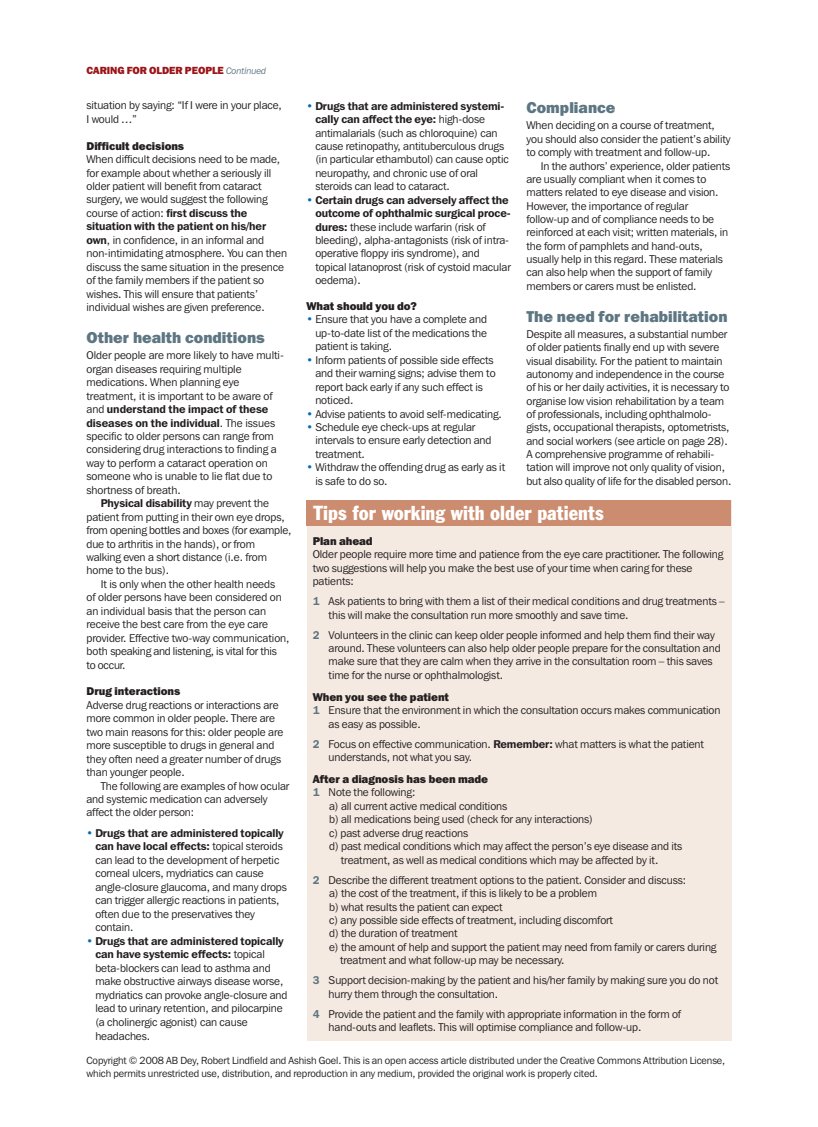
<style>
.page{position:relative;width:818px;height:1127px;background:#fff}
.page>*{position:absolute;margin:0;border:0;box-sizing:border-box;transform-origin:0 0}
.t1{font:condensed 20px "Franklin Gothic BT";color:#fff}
.t2{font:800 15.62px "Franklin Gothic IT Cby BT";color:#5d7682}
.t3{font:11.25px/13.4px "Franklin Gothic IT Cby BT";letter-spacing:-.005em;color:#231f20}
.t4{font:800 11.25px/13.4px "Franklin Gothic IT Cby BT";letter-spacing:-.005em;color:#231f20}
.t5{font:10.25px/12.5px "Franklin Gothic IT Cby BT";letter-spacing:-.005em;color:#231f20}
.t6{font:800 10.25px "Franklin Gothic IT Cby BT";color:#9c1418}
.t7{font:italic 9.38px "Franklin Gothic IT Cby BT";letter-spacing:-.005em;color:#5d7682}
.s1{font-weight:600}
.s2{font-weight:800;color:#006cb7}
.s3{font-weight:600;color:#5d7682}
.s4{font-weight:400}
</style>
<div class="page">
<div style="left:306px;top:500px;width:425px;height:540px;background:#f5eae2"></div>
<div style="left:306px;top:500px;width:425px;height:26px;background:#cc8c6f"></div>
<p class="t6" style="left:86px;top:64px;width:48px">Caring for</p>
<p class="t6" style="left:149px;top:64px;width:8px">older</p>
<p class="t6" style="left:185px;top:64px;width:8px">people</p>
<p class="t7" style="left:226px;top:65px;width:42px">Continued</p>
<p class="t3" style="left:86px;top:98px;width:197px">situation by saying: “If I were in your place,<br>I would …”</p>
<p class="t4" style="left:86px;top:139px;width:99px">Difficult decisions</p>
<p class="t3" style="left:86px;top:152px;width:202px">When difficult decisions need to be made, for example about whether a seriously ill older patient will benefit from cataract surgery, we would suggest the following course of action: <span class="s1">first discuss the situation with the patient on his/her own</span>, in confidence, in an informal and non-intimidating atmosphere. You can then discuss the same situation in the presence of the family members if the patient so wishes. This will ensure that patients’ individual wishes are given preference.</p>
<h2 class="t2" style="left:86px;top:328px;width:180px">Other health conditions</h2>
<p class="t3" style="left:86px;top:348px;width:199px">Older people are more likely to have multi&shy;organ diseases requiring multiple medications. When planning eye treatment, it is important to be aware of and <span class="s1">understand the impact of these diseases on the individual</span>. The issues specific to older persons can range from considering drug interactions to finding a way to perform a cataract operation on someone who is unable to lie flat due to shortness of breath.</p>
<p class="t3" style="left:86px;top:496px;width:206px;text-indent:14px"><span class="s1">Physical disability</span> may prevent the patient from putting in their own eye drops, from opening bottles and boxes (for example, due to arthritis in the hands), or from walking even a short distance (i.e. from home to the bus).</p>
<p class="t3" style="left:86px;top:577px;width:205px;text-indent:14px">It is only when the other health needs<br>of older persons have been considered on an individual basis that the person can receive the best care from the eye care provider. Effective two-way communication, both speaking and listening, is vital for this<br>to occur.</p>
<p class="t4" style="left:86px;top:684px;width:96px">Drug interactions</p>
<p class="t3" style="left:86px;top:698px;width:198px">Adverse drug reactions or interactions are more common in older people. There are two main reasons for this: older people are more susceptible to drugs in general and they often need a greater number of drugs than younger people.</p>
<p class="t3" style="left:86px;top:778px;width:204px;text-indent:14px">The following are examples of how ocular and systemic medication can adversely affect the older person:</p>
<p class="t3" style="left:95px;top:825px;width:193px;text-indent:-9px"><span class="s2">•</span> <span class="s1">Drugs that are administered topically can have local effects:</span> topical steroids can lead to the development of herpetic corneal ulcers, mydriatics can cause angle-closure glaucoma, and many drops can trigger allergic reactions in patients, often due to the preservatives they contain.</p>
<p class="t3" style="left:95px;top:933px;width:194px;text-indent:-9px"><span class="s2">•</span> <span class="s1">Drugs that are administered topically can have systemic effects:</span> topical beta-blockers can lead to asthma and make obstructive airways disease worse, mydriatics can provoke angle-closure and lead to urinary retention, and pilocarpine (a cholinergic agonist) can cause headaches.</p>
<p class="t3" style="left:315px;top:99px;width:195px;text-indent:-9px"><span class="s2">•</span> <span class="s1">Drugs that are administered systemi&shy;cally can affect the eye:</span> high-dose antimalarials (such as chloroquine) can cause retinopathy, antituberculous drugs (in particular ethambutol) can cause optic neuropathy, and chronic use of oral steroids can lead to cataract.</p>
<p class="t3" style="left:315px;top:193px;width:197px;text-indent:-9px"><span class="s2">•</span> <span class="s1">Certain drugs can adversely affect the outcome of ophthalmic surgical proce&shy;dures:</span> these include warfarin (risk of bleeding), alpha-antagonists (risk of intra&shy;operative floppy iris syndrome), and topical latanoprost (risk of cystoid macular oedema).</p>
<p class="t4" style="left:306px;top:299px;width:112px">What should you do?</p>
<p class="t3" style="left:315px;top:312px;width:173px;text-align:justify;text-indent:-9px"><span class="s2">•</span> Ensure that you have a complete and up-to-date list of the medications the patient is taking.</p>
<p class="t3" style="left:315px;top:353px;width:182px;text-indent:-9px"><span class="s2">•</span> Inform patients of possible side effects and their warning signs; advise them to report back early if any such effect is noticed.</p>
<p class="t3" style="left:306px;top:406px;width:197px"><span class="s2">•</span> Advise patients to avoid self-medicating.</p>
<p class="t3" style="left:315px;top:420px;width:178px;text-indent:-9px"><span class="s2">•</span> Schedule eye check-ups at regular intervals to ensure early detection and treatment.</p>
<p class="t3" style="left:315px;top:460px;width:191px;text-indent:-9px"><span class="s2">•</span> Withdraw the offending drug as early as it is safe to do so.</p>
<h2 class="t2" style="left:526px;top:98px;width:91px">Compliance</h2>
<p class="t3" style="left:526px;top:119px;width:206px">When deciding on a course of treatment, you should also consider the patient’s ability to comply with treatment and follow-up.</p>
<p class="t3" style="left:526px;top:159px;width:205px;text-indent:14px">In the authors’ experience, older patients are usually compliant when it comes to matters related to eye disease and vision.<br>However, the importance of regular follow-up and of compliance needs to be reinforced at each visit; written materials, in the form of pamphlets and hand-outs, usually help in this regard. These materials can also help when the support of family members or carers must be enlisted.</p>
<h2 class="t2" style="left:526px;top:306px;width:202px">The need for rehabilitation</h2>
<p class="t3" style="left:526px;top:327px;width:206px">Despite all measures, a substantial number of older patients finally end up with severe visual disability. For the patient to maintain autonomy and independence in the course of his or her daily activities, it is necessary to organise low vision rehabilitation by a team of professionals, including ophthalmolo&shy;gists, occupational therapists, optometrists, and social workers (see article on page 28).<br>A comprehensive programme of rehabili&shy;tation will improve not only quality of vision, but also quality of life for the disabled person.</p>
<h1 class="t1" style="left:313px;top:499px;width:292px">Tips for working with older patients</h1>
<p class="t4" style="left:313px;top:533px;width:61px">Plan ahead</p>
<p class="t3" style="left:313px;top:547px;width:412px">Older people require more time and patience from the eye care practitioner. The following two suggestions will help you make the best use of your time when caring for these patients:</p>
<p class="t3" style="left:329px;top:594px;width:398px;text-indent:-16px"><span class="s3">1</span> Ask patients to bring with them a list of their medical conditions and drug treatments – this will make the consultation run more smoothly and save time.</p>
<p class="t3" style="left:329px;top:627px;width:393px;text-indent:-16px"><span class="s3">2</span> Volunteers in the clinic can keep older people informed and help them find their way around. These volunteers can also help older people prepare for the consultation and make sure that they are calm when they arrive in the consultation room – this saves time for the nurse or ophthalmologist.</p>
<p class="t4" style="left:313px;top:689px;width:138px">When you see the patient</p>
<p class="t3" style="left:313px;top:703px;width:409px"><span class="s3">1</span> Ensure that the environment in which the consultation occurs makes communication</p>
<p class="t3" style="left:329px;top:716px;width:94px">as easy as possible.</p>
<p class="t3" style="left:329px;top:736px;width:377px;text-indent:-16px"><span class="s3">2</span> Focus on effective communication. <span class="s1">Remember:</span> what matters is what the patient understands, not what you say.</p>
<p class="t4" style="left:313px;top:771px;width:177px">After a diagnosis has been made<br><span class="s3">1</span> <span class="s4">Note the following:</span></p>
<p class="t3" style="left:329px;top:798px;width:180px">a) all current active medical conditions</p>
<p class="t3" style="left:329px;top:812px;width:265px">b) all medications being used (check for any interactions)</p>
<p class="t3" style="left:329px;top:825px;width:141px">c) past adverse drug reactions</p>
<p class="t3" style="left:329px;top:839px;width:355px">d) past medical conditions which may affect the person’s eye disease and its</p>
<p class="t3" style="left:341px;top:852px;width:319px">treatment, as well as medical conditions which may be affected by it.</p>
<p class="t3" style="left:313px;top:872px;width:375px"><span class="s3">2</span> Describe the different treatment options to the patient. Consider and discuss:</p>
<p class="t3" style="left:329px;top:886px;width:269px">a) the cost of the treatment, if this is likely to be a problem</p>
<p class="t3" style="left:329px;top:899px;width:175px">b) what results the patient can expect</p>
<p class="t3" style="left:329px;top:912px;width:285px">c) any possible side effects of treatment, including discomfort</p>
<p class="t3" style="left:329px;top:926px;width:130px">d) the duration of treatment</p>
<p class="t3" style="left:329px;top:939px;width:389px">e) the amount of help and support the patient may need from family or carers during</p>
<p class="t3" style="left:340px;top:953px;width:226px">treatment and what follow-up may be necessary.</p>
<p class="t3" style="left:329px;top:973px;width:391px;text-indent:-16px"><span class="s3">3</span> Support decision-making by the patient and his/her family by making sure you do not hurry them through the consultation.</p>
<p class="t3" style="left:329px;top:1006px;width:354px;text-indent:-16px"><span class="s3">4</span> Provide the patient and the family with appropriate information in the form of hand-outs and leaflets. This will optimise compliance and follow-up.</p>
<p class="t5" style="left:86px;top:1053px;width:640px">Copyright © 2008 AB Dey, Robert Lindfield and Ashish Goel. This is an open access article distributed under the Creative Commons Attribution License, which permits unrestricted use, distribution, and reproduction in any medium, provided the original work is properly cited.</p>
</div>
